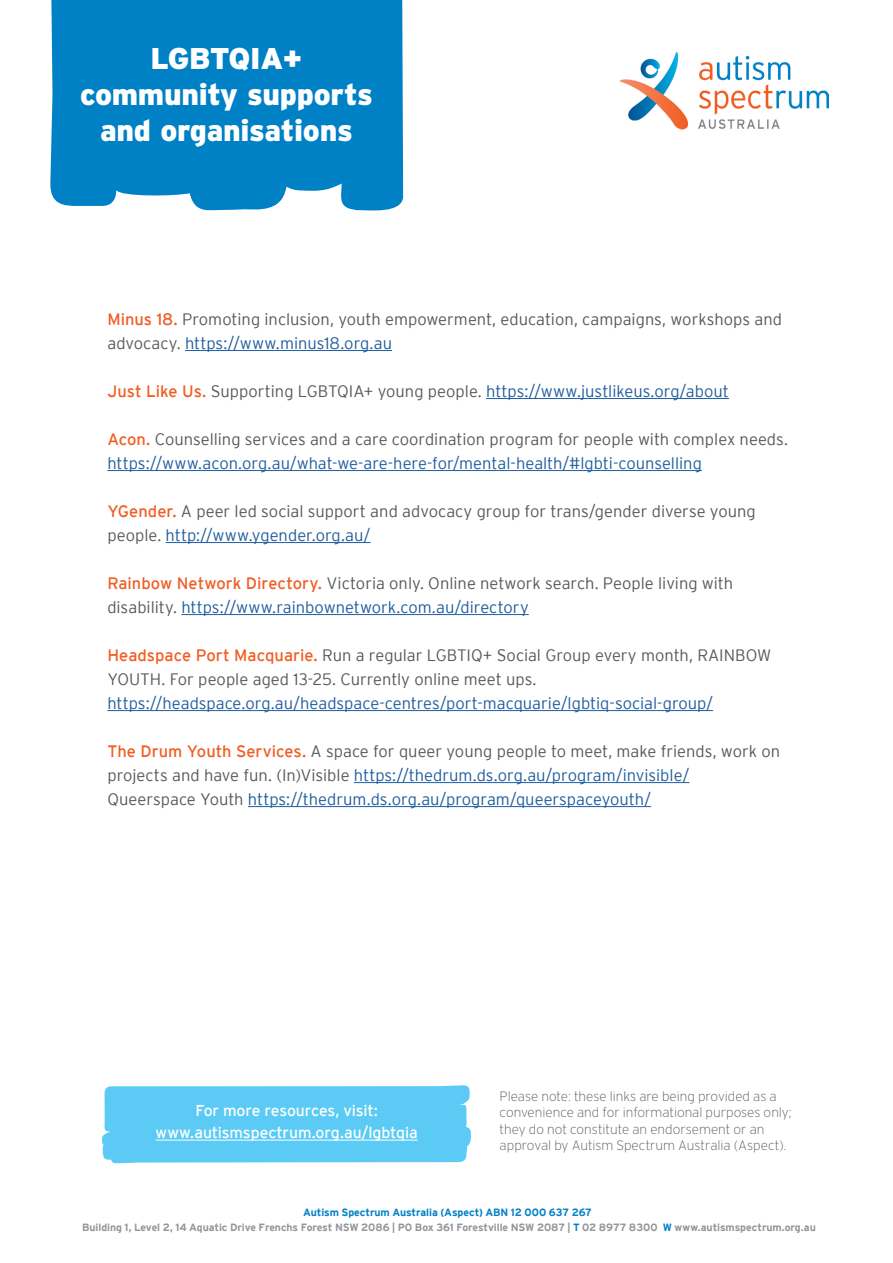
<style>
.page{position:relative;width:893px;height:1263px;background:#fff}
.page>*{position:absolute;margin:0;border:0;box-sizing:border-box;transform-origin:0 0}
.t1{font:900 30px/36px "Interstate";letter-spacing:-.01em;color:#fff;text-align:center}
.t2{font:300 16.5px/24px "Interstate";color:#58595b}
.t3{font:300 16.5px/24px "Interstate";color:#215e9e}
.t4{font:15.75px/22px "Interstate";letter-spacing:-.01em;color:#fff;text-align:center}
.t5{font:200 13.5px/16.5px "Interstate";letter-spacing:-.005em;color:#58595b}
.t6{font:700 10.5px/15px "Interstate";letter-spacing:-.01em;color:#939598;text-align:center}
.s1{font-weight:400;color:#f15d22}
.s2{color:#215e9e}
.s3{color:#58595b}
.s4{color:#0081c6}
</style>
<div class="page">
<div style="left:50px;top:0;width:354px;height:211px;background:#0081c6"></div>
<img style="left:619px;top:53px;width:209px;height:77px">
<hr style="left:185px;top:350px;width:207px;height:1px;background:#215e9e">
<hr style="left:486px;top:398px;width:243px;height:1px;background:#215e9e">
<hr style="left:107px;top:470px;width:595px;height:1px;background:#215e9e">
<hr style="left:166px;top:542px;width:204px;height:1px;background:#215e9e">
<hr style="left:181px;top:614px;width:348px;height:1px;background:#215e9e">
<hr style="left:107px;top:710px;width:606px;height:1px;background:#215e9e">
<hr style="left:354px;top:782px;width:335px;height:1px;background:#215e9e">
<hr style="left:248px;top:806px;width:403px;height:1px;background:#215e9e">
<div style="left:102px;top:1085px;width:369px;height:78px;background:#5bcbf5"></div>
<hr style="left:156px;top:1140px;width:262px;height:1px;background:#fff">
<h1 class="t1" style="left:80px;top:40px;width:294px">LGBTQIA+ community supports and organisations</h1>
<p class="t2" style="left:107px;top:307px;width:676px"><span class="s1">Minus 18.</span> Promoting inclusion, youth empowerment, education, campaigns, workshops and advocacy. <span class="s2">https://www.minus18.org.au</span></p>
<p class="t3" style="left:107px;top:379px;width:623px"><span class="s1">Just Like Us.</span> <span class="s3">Supporting LGBTQIA+ young people.</span> https://www.justlikeus.org/about</p>
<p class="t3" style="left:107px;top:427px;width:682px"><span class="s1">Acon.</span> <span class="s3">Counselling services and a care coordination program for people with complex needs. </span>https://www.acon.org.au/what-we-are-here-for/mental-health/#lgbti-counselling</p>
<p class="t2" style="left:107px;top:499px;width:650px"><span class="s1">YGender.</span> A peer led social support and advocacy group for trans/gender diverse young people. <span class="s2">http://www.ygender.org.au/</span></p>
<p class="t2" style="left:107px;top:571px;width:627px"><span class="s1">Rainbow Network Directory.</span> Victoria only. Online network search. People living with disability. <span class="s2">https://www.rainbownetwork.com.au/directory</span></p>
<p class="t2" style="left:107px;top:643px;width:665px"><span class="s1">Headspace Port Macquarie.</span> Run a regular LGBTIQ+ Social Group every month, RAINBOW<br>YOUTH. For people aged 13-25. Currently online meet ups.</p>
<p class="t3" style="left:107px;top:691px;width:607px">https://headspace.org.au/headspace-centres/port-macquarie/lgbtiq-social-group/</p>
<p class="t2" style="left:107px;top:739px;width:674px"><span class="s1">The Drum Youth Services.</span> A space for queer young people to meet, make friends, work on projects and have fun. (In)Visible <span class="s2">https://thedrum.ds.org.au/program/invisible/<br></span>Queerspace Youth <span class="s2">https://thedrum.ds.org.au/program/queerspaceyouth/</span></p>
<p class="t4" style="left:156px;top:1099px;width:264px">For more resources, visit: www.autismspectrum.org.au/lgbtqia</p>
<p class="t5" style="left:500px;top:1088px;width:294px">Please note: these links are being provided as a convenience and for informational purposes only; they do not constitute an endorsement or an approval by Autism Spectrum Australia (Aspect).</p>
<p class="t6" style="left:82px;top:1204px;width:735px"><span class="s4">Autism Spectrum Australia (Aspect) ABN 12 000 637 267<br></span>Building 1, Level 2, 14 Aquatic Drive Frenchs Forest NSW 2086 | PO Box 361 Forestville NSW 2087 | <span class="s4">T</span> 02 8977 8300 <span class="s4">W</span> www.autismspectrum.org.au</p>
</div>
